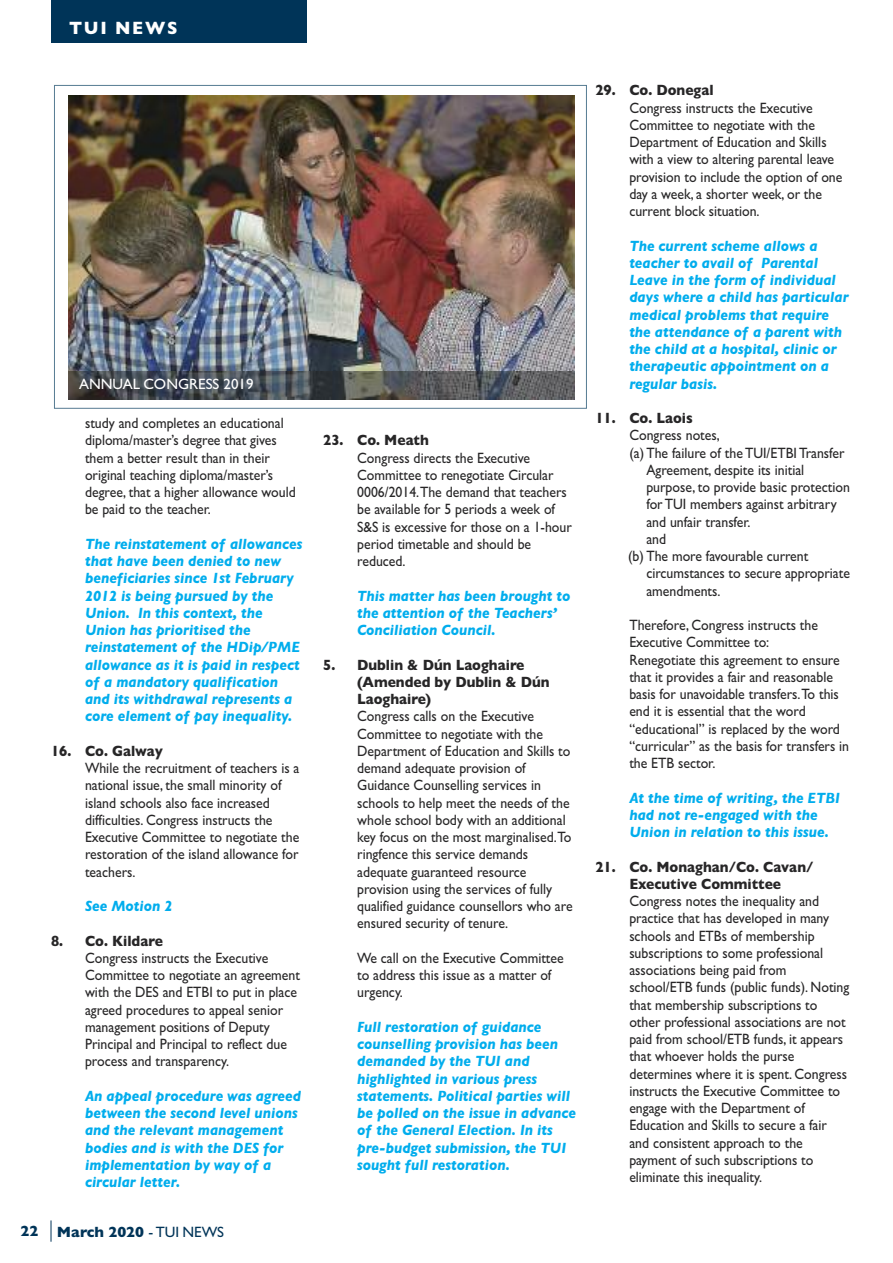
<style>
.page{position:relative;width:893px;height:1263px;background:#fff}
.page>*{position:absolute;margin:0;border:0;box-sizing:border-box;transform-origin:0 0}
.t1{font:700 18px "Gill Sans";letter-spacing:.1em;color:#fff;scale:.95 1}
.t2{font:15px/17.2px "Gill Sans";color:#272627;scale:.92 1}
.t3{font:italic 700 15px/17.2px "Gill Sans";color:#00aded;scale:.92 1}
.t4{font:700 15px/17.2px "Gill Sans";color:#272627;scale:.92 1}
.t5{font:700 15px "Gill Sans";color:#003458}
.t6{font:15px "Gill Sans";color:#fff}
.s1{font-weight:400}
</style>
<div class="page">
<div style="left:51px;top:0;width:255px;height:43px;background:#003458"></div>
<svg style="left:51px;top:1220px;width:1px;height:22px"></svg>
<img style="left:68px;top:96px;width:506px;height:276px">
<img style="left:68px;top:372px;width:506px;height:27px">
<p class="t1" style="left:69px;top:18px;width:116px">tui neWs</p>
<p class="t6" style="left:79px;top:375px;width:176px">ANNUAL CONGreSS 2019</p>
<p class="t2" style="left:85px;top:414px;width:231px">study and completes an educational diploma/master’s degree that gives them a better result than in their original teaching diploma/master’s degree, that a higher allowance would be paid to the teacher.</p>
<p class="t3" style="left:85px;top:535px;width:238px">The reinstatement of allowances that have been denied to new beneficiaries since 1st February<br>2012 is being pursued by the<br>Union. In this context, the<br>Union has prioritised the reinstatement of the HDip/PME allowance as it is paid in respect of a mandatory qualification and its withdrawal represents a core element of pay inequality.</p>
<p class="t4" style="left:51px;top:742px;width:123px">16. co. Galway</p>
<p class="t2" style="left:85px;top:759px;width:234px">While the recruitment of teachers is a national issue, the small minority of island schools also face increased difficulties. Congress instructs the executive Committee to negotiate the restoration of the island allowance for teachers.</p>
<p class="t3" style="left:85px;top:897px;width:97px">See Motion 2</p>
<p class="t4" style="left:51px;top:932px;width:123px">8. co. Kildare</p>
<p class="t2" style="left:85px;top:949px;width:235px">Congress instructs the executive Committee to negotiate an agreement with the DeS and eTBi to put in place agreed procedures to appeal senior management positions of Deputy Principal and Principal to reflect due process and transparency.</p>
<p class="t3" style="left:85px;top:1087px;width:236px">An appeal procedure was agreed between the second level unions and the relevant management bodies and is with the DES for implementation by way of a circular letter.</p>
<p class="t5" style="left:21px;top:1223px;width:205px">22 March 2020 <span class="s1">- TUi NeWS</span></p>
<p class="t4" style="left:323px;top:431px;width:116px">23. co. Meath</p>
<p class="t2" style="left:357px;top:449px;width:235px">Congress directs the executive<br>Committee to renegotiate Circular<br>0006/2014.The demand that teachers be available for 5 periods a week of<br>S&amp;S is excessive for those on a 1-hour period timetable and should be reduced.</p>
<p class="t3" style="left:357px;top:587px;width:233px">This matter has been brought to the attention of the Teachers’<br>Conciliation Council.</p>
<p class="t4" style="left:357px;top:656px;width:211px;text-indent:-34px">5. dublin &amp; dún laoghaire (amended by dublin &amp; dún laoghaire)</p>
<p class="t2" style="left:357px;top:707px;width:236px">Congress calls on the executive Committee to negotiate with the Department of education and Skills to demand adequate provision of Guidance Counselling services in schools to help meet the needs of the whole school body with an additional key focus on the most marginalised.To ringfence this service demands adequate guaranteed resource provision using the services of fully qualified guidance counsellors who are ensured security of tenure.</p>
<p class="t2" style="left:357px;top:949px;width:226px">We call on the executive Committee to address this issue as a matter of urgency.</p>
<p class="t3" style="left:357px;top:1018px;width:239px">Full restoration of guidance counselling provision has been demanded by the TUI and highlighted in various press statements. Political parties will be polled on the issue in advance of the General Election. In its pre-budget submission, the TUI sought full restoration.</p>
<p class="t4" style="left:595px;top:82px;width:130px">29. co. donegal</p>
<p class="t2" style="left:629px;top:99px;width:233px">Congress instructs the executive Committee to negotiate with the Department of education and Skills with a view to altering parental leave provision to include the option of one day a week, a shorter week, or the current block situation.</p>
<p class="t3" style="left:629px;top:237px;width:240px">The current scheme allows a teacher to avail of Parental<br>Leave in the form of individual days where a child has particular medical problems that require the attendance of a parent with the child at a hospital, clinic or therapeutic appointment on a regular basis.</p>
<p class="t4" style="left:595px;top:409px;width:107px">11. co. laois</p>
<p class="t2" style="left:629px;top:427px;width:100px">Congress notes,</p>
<p class="t2" style="left:629px;top:444px;width:236px">(a) The failure of the TUi/eTBi Transfer</p>
<p class="t2" style="left:646px;top:461px;width:173px">Agreement, despite its initial</p>
<p class="t2" style="left:646px;top:478px;width:223px">purpose, to provide basic protection</p>
<p class="t2" style="left:646px;top:496px;width:208px">for TUi members against arbitrary</p>
<p class="t2" style="left:646px;top:513px;width:115px">and unfair transfer.</p>
<p class="t2" style="left:646px;top:530px;width:23px">and</p>
<p class="t2" style="left:628px;top:547px;width:197px">(b) The more favourable current</p>
<p class="t2" style="left:646px;top:565px;width:223px">circumstances to secure appropriate</p>
<p class="t2" style="left:646px;top:582px;width:82px">amendments.</p>
<p class="t2" style="left:629px;top:616px;width:240px">Therefore, Congress instructs the executive Committee to:<br>renegotiate this agreement to ensure that it provides a fair and reasonable basis for unavoidable transfers.To this end it is essential that the word “educational” is replaced by the word “curricular” as the basis for transfers in the eTB sector.</p>
<p class="t3" style="left:629px;top:789px;width:231px">At the time of writing, the ETBI had not re-engaged with the<br>Union in relation to this issue.</p>
<p class="t4" style="left:595px;top:858px;width:239px;text-align:center">21. co. Monaghan/co. cavan/ executive committee</p>
<p class="t2" style="left:629px;top:892px;width:241px">Congress notes the inequality and practice that has developed in many schools and eTBs of membership subscriptions to some professional associations being paid from school/eTB funds (public funds). Noting that membership subscriptions to other professional associations are not paid from school/eTB funds, it appears that whoever holds the purse determines where it is spent. Congress instructs the executive Committee to engage with the Department of education and Skills to secure a fair and consistent approach to the payment of such subscriptions to eliminate this inequality.</p>
</div>
